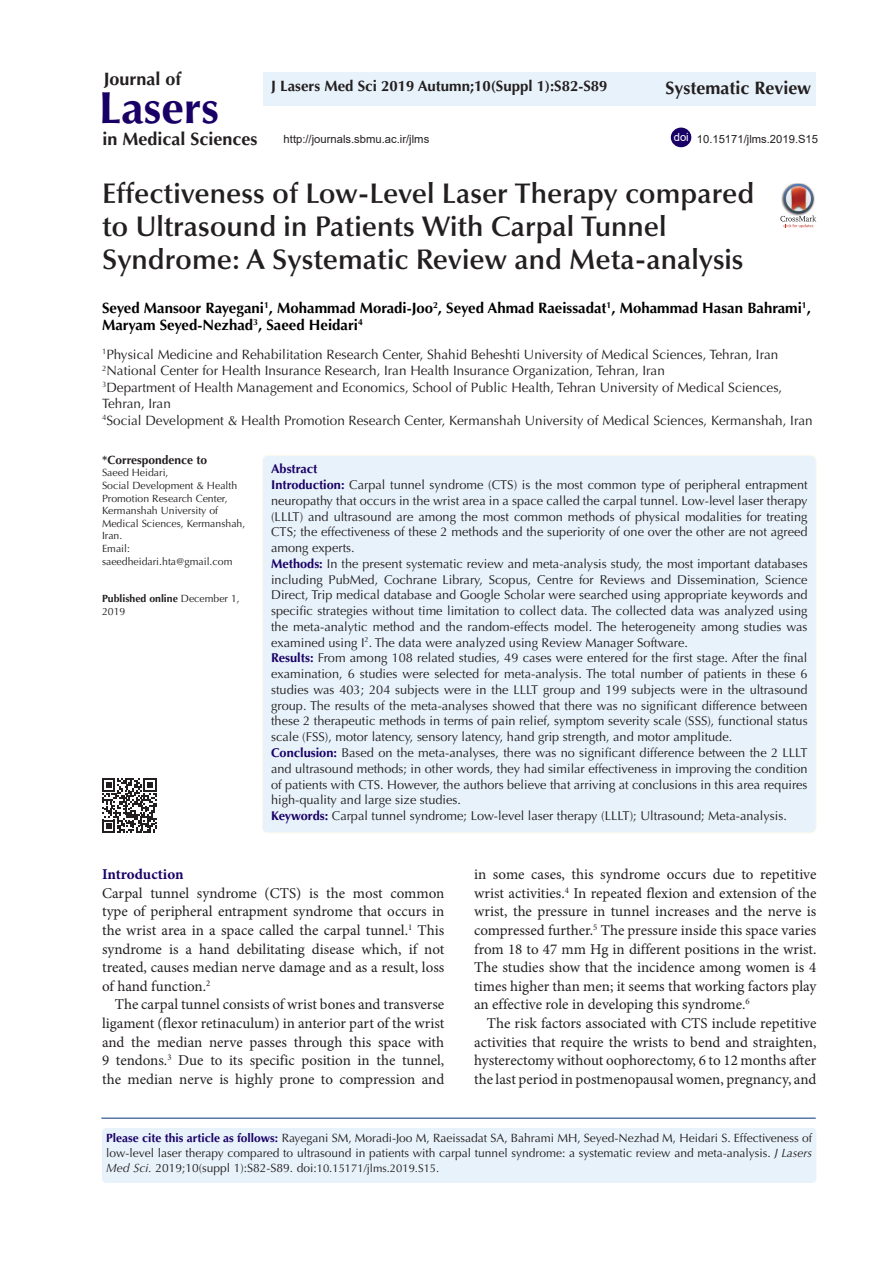
<style>
.page{position:relative;width:893px;height:1263px;background:#fff}
.page>*{position:absolute;margin:0;border:0;box-sizing:border-box;transform-origin:0 0}
.t1{font:700 45px "Optima LT Std";color:#190066}
.t2{font:600 28.5px/33px "Optima LT Std";color:#231f20}
.t3{font:700 18px "Optima LT Std";color:#231f20}
.t4{font:15px/18.6px "Minion Pro";letter-spacing:-.005em;color:#231f20;text-align:justify}
.t5{font:700 15px/16.5px "Optima LT Std";color:#000}
.t6{font:700 15px "Optima LT Std";color:#231f20}
.t7{font:700 15px "Minion Pro";letter-spacing:-.005em;color:#190066}
.t8{font:13.5px/16.5px "Optima LT Std";color:#231f20}
.t9{font:12.75px/15.8px "Optima LT Std";color:#231f20;text-align:justify}
.Default{font:700 12.75px "Optima LT Std";color:#190066}
.t10{font:12px/15px "Optima LT Std";color:#231f20;text-align:justify}
.t11{font:700 12px "Optima LT Std";color:#231f20}
.t12{font:11.25px "Arial";color:#231f20}
.t13{font:11.25px "Arial";color:#fff}
.t14{font:10.5px/12.6px "Optima LT Std";color:#231f20}
.t15{font:700 10.5px/12.6px "Optima LT Std";color:#231f20}
.s1{font-weight:700;color:#190066}
.s2{font-weight:400}
.s3{font-style:italic}
.s4{font-size:11.25px}
</style>
<div class="page">
<hr style="left:101px;top:1118px;width:715px;height:1px;background:#053278">
<div style="left:102px;top:1128px;width:714px;height:55px;background:#e8f2fa;border-radius:4px"></div>
<img style="left:792px;top:183px;width:12px;height:1px">
<svg style="left:780px;top:184px;width:36px;height:44px"></svg>
<div style="left:617px;top:72px;width:198px;height:34px;background:#e8f2fa"></div>
<div style="left:671px;top:128px;width:20px;height:19px;background:#190066;border-radius:50%"></div>
<div style="left:262px;top:455px;width:554px;height:378px;background:#e8f2fa;border-radius:6px"></div>
<svg style="left:102px;top:778px;width:54px;height:55px"></svg>
<div style="left:263px;top:72px;width:386px;height:34px;background:#e8f2fa"></div>
<p class="t3" style="left:104px;top:68px;width:79px">Journal of</p>
<p class="t1" style="left:99px;top:81px;width:122px">Lasers</p>
<p class="t3" style="left:103px;top:129px;width:157px">in Medical Sciences</p>
<p class="t6" style="left:271px;top:78px;width:338px">J Lasers Med Sci 2019 Autumn;10(Suppl 1):S82-S89</p>
<p class="t12" style="left:284px;top:131px;width:147px">http://journals.sbmu.ac.ir/jlms</p>
<p class="t3" style="left:665px;top:77px;width:147px">Systematic Review</p>
<p class="t13" style="left:674px;top:129px;width:17px">doi</p>
<p class="t12" style="left:697px;top:131px;width:123px">10.15171/jlms.2019.S15</p>
<p class="t2" style="left:102px;top:177px;width:654px">Effectiveness of Low-Level Laser Therapy compared to Ultrasound in Patients With Carpal Tunnel<br>Syndrome: A Systematic Review and Meta-analysis</p>
<p class="t5" style="left:102px;top:300px;width:710px">Seyed Mansoor Rayegani<sup>1</sup>, Mohammad Moradi-Joo<sup>2</sup>, Seyed Ahmad Raeissadat<sup>1</sup>, Mohammad Hasan Bahrami<sup>1</sup>,<br>Maryam Seyed-Nezhad<sup>3</sup>, Saeed Heidari<sup>4</sup></p>
<p class="t8" style="left:102px;top:346px;width:678px"><sup>1</sup>Physical Medicine and Rehabilitation Research Center, Shahid Beheshti University of Medical Sciences, Tehran, Iran</p>
<p class="t8" style="left:102px;top:363px;width:564px"><sup>2</sup>National Center for Health Insurance Research, Iran Health Insurance Organization, Tehran, Iran</p>
<p class="t8" style="left:102px;top:379px;width:682px"><sup>3</sup>Department of Health Management and Economics, School of Public Health, Tehran University of Medical Sciences,<br>Tehran, Iran</p>
<p class="t8" style="left:102px;top:412px;width:712px"><sup>4</sup>Social Development &amp; Health Promotion Research Center, Kermanshah University of Medical Sciences, Kermanshah, Iran</p>
<p class="Default" style="left:271px;top:462px;width:48px">Abstract</p>
<p class="t9" style="left:271px;top:477px;width:538px"><span class="s1">Introduction:</span> Carpal tunnel syndrome (CTS) is the most common type of peripheral entrapment neuropathy that occurs in the wrist area in a space called the carpal tunnel. Low-level laser therapy (LLLT) and ultrasound are among the most common methods of physical modalities for treating CTS; the effectiveness of these 2 methods and the superiority of one over the other are not agreed among experts.</p>
<p class="t9" style="left:271px;top:556px;width:538px"><span class="s1">Methods:</span> In the present systematic review and meta-analysis study, the most important databases including PubMed, Cochrane Library, Scopus, Centre for Reviews and Dissemination, Science Direct, Trip medical database and Google Scholar were searched using appropriate keywords and specific strategies without time limitation to collect data. The collected data was analyzed using the meta-analytic method and the random-effects model. The heterogeneity among studies was examined using I<sup>2</sup>. The data were analyzed using Review Manager Software.</p>
<p class="t9" style="left:271px;top:650px;width:538px"><span class="s1">Results:</span> From among 108 related studies, 49 cases were entered for the first stage. After the final examination, 6 studies were selected for meta-analysis. The total number of patients in these 6 studies was 403; 204 subjects were in the LLLT group and 199 subjects were in the ultrasound group. The results of the meta-analyses showed that there was no significant difference between these 2 therapeutic methods in terms of pain relief, symptom severity scale (SSS), functional status scale (FSS), motor latency, sensory latency, hand grip strength, and motor amplitude.</p>
<p class="t9" style="left:271px;top:745px;width:538px"><span class="s1">Conclusion:</span> Based on the meta-analyses, there was no significant difference between the 2 LLLT and ultrasound methods; in other words, they had similar effectiveness in improving the condition of patients with CTS. However, the authors believe that arriving at conclusions in this area requires high-quality and large size studies.</p>
<p class="t9" style="left:271px;top:808px;width:517px"><span class="s1">Keywords:</span> Carpal tunnel syndrome; Low-level laser therapy (LLLT); Ultrasound; Meta-analysis.</p>
<p class="t11" style="left:102px;top:453px;width:107px">*Correspondence to</p>
<p class="t14" style="left:102px;top:467px;width:68px">Saeed Heidari,</p>
<p class="t14" style="left:102px;top:479px;width:145px">Social Development &amp; Health<br>Promotion Research Center,<br>Kermanshah University of<br>Medical Sciences, Kermanshah,<br>Iran.</p>
<p class="t14" style="left:102px;top:542px;width:30px">Email:</p>
<p class="t14" style="left:102px;top:555px;width:132px">saeedheidari.hta@gmail.com</p>
<p class="t15" style="left:102px;top:593px;width:139px">Published online <span class="s2">December 1,<br>2019</span></p>
<p class="t7" style="left:102px;top:864px;width:83px">Introduction</p>
<p class="t4" style="left:102px;top:884px;width:344px">Carpal tunnel syndrome (CTS) is the most common type of peripheral entrapment syndrome that occurs in the wrist area in a space called the carpal tunnel.<sup>1</sup> This syndrome is a hand debilitating disease which, if not treated, causes median nerve damage and as a result, loss of hand function.<sup>2</sup></p>
<p class="t4" style="left:102px;top:995px;width:344px;text-indent:13px">The carpal tunnel consists of wrist bones and transverse ligament (flexor retinaculum) in anterior part of the wrist and the median nerve passes through this space with 9 tendons.<sup>3</sup> Due to its specific position in the tunnel, the median nerve is highly prone to compression and</p>
<p class="t4" style="left:474px;top:865px;width:344px">in some cases, this syndrome occurs due to repetitive wrist activities.<sup>4</sup> In repeated flexion and extension of the wrist, the pressure in tunnel increases and the nerve is compressed further.<sup>5</sup> The pressure inside this space varies from 18 to 47 mm Hg in different positions in the wrist.<br>The studies show that the incidence among women is 4 times higher than men; it seems that working factors play an effective role in developing this syndrome.<sup>6</sup></p>
<p class="t4" style="left:474px;top:1014px;width:344px;text-indent:13px">The risk factors associated with CTS include repetitive activities that require the wrists to bend and straighten, hysterectomy without oophorectomy, 6 to 12 months after the last period in postmenopausal women, pregnancy, and</p>
<p class="t10" style="left:106px;top:1131px;width:707px"><span class="s1">Please cite this article as follows:</span> Rayegani SM, Moradi-Joo M, Raeissadat SA, Bahrami MH, Seyed-Nezhad M, Heidari S. Effectiveness of low-level laser therapy compared to ultrasound in patients with carpal tunnel syndrome: a systematic review and meta-analysis. <span class="s3">J Lasers Med Sci.</span> 2019;10(suppl 1):S82-S89. doi:<span class="s4">10.15171/jlms.2019.S15.</span></p>
</div>
